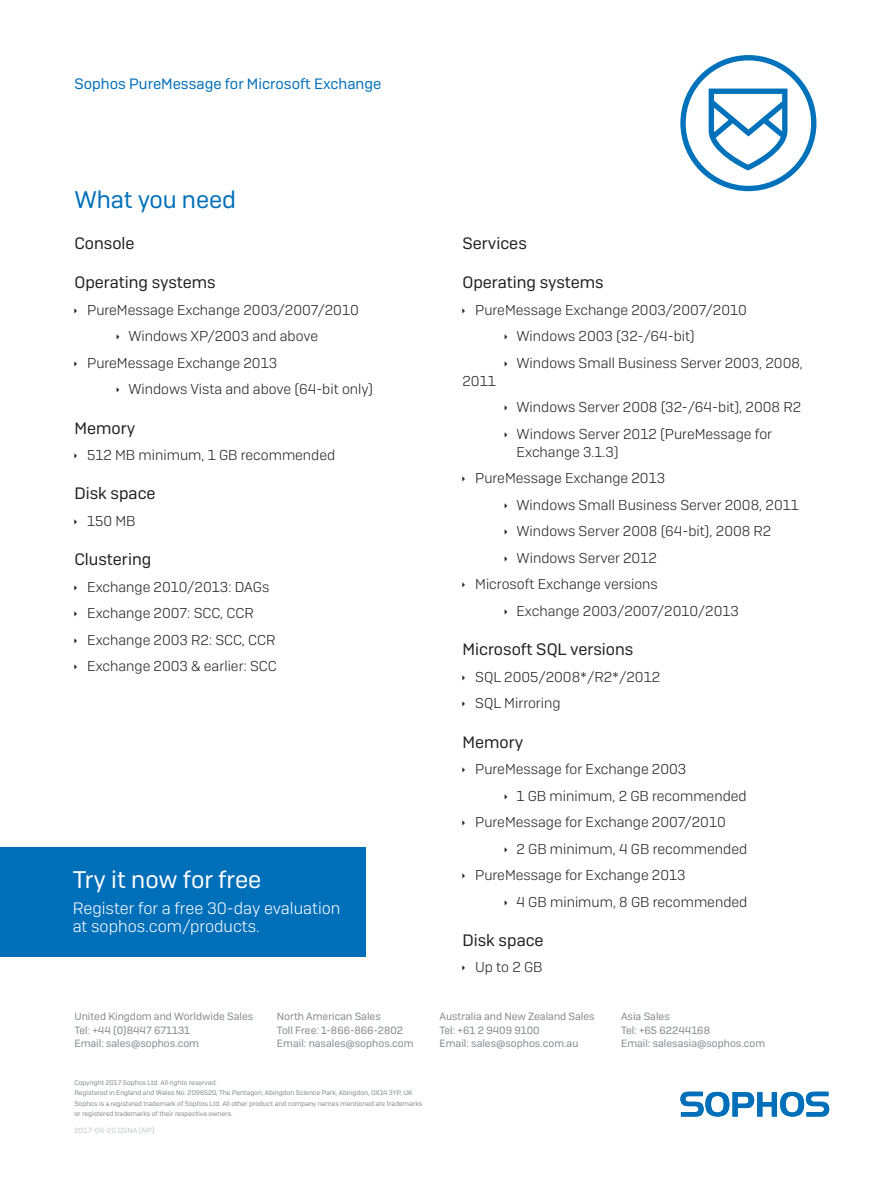
<style>
.page{position:relative;width:893px;height:1191px;background:#fff}
.page>*{position:absolute;margin:0;border:0;box-sizing:border-box;transform-origin:0 0}
.Try_it_now{font:24px "Sophos Sans";color:#fff}
.Subhead{font:24px "Sophos Sans";letter-spacing:-.005em;color:#006fba}
.Back_Cover_Subhead{font:16.5px "Sophos Sans";color:#231f20}
.Try_it__Register{font:300 16.5px/18px "Sophos Sans";color:#fff}
.Page_Header{font:15px "Sophos Sans";color:#006fba}
.t1{font:300 14.25px/18px "Sophos Sans";color:#231f20}
.Sales_Address{font:10.5px "Sophos Sans";color:#81898e}
.Job_No__and_Version{font:7.5px "Sophos Sans";color:#c2c6c9}
.Copyright{font:6.75px/10.5px "Sophos Sans";color:#81898e}
</style>
<div class="page">
<svg style="left:680px;top:1091px;width:149px;height:25px"></svg>
<div style="left:0;top:847px;width:365px;height:110px;background:#006fba"></div>
<svg style="left:680px;top:55px;width:136px;height:136px"></svg>
<p class="Page_Header" style="left:74px;top:75px;width:308px">Sophos PureMessage for Microsoft Exchange</p>
<p class="Subhead" style="left:74px;top:186px;width:163px">What you need</p>
<p class="Back_Cover_Subhead" style="left:74px;top:233px;width:62px">Console</p>
<p class="Back_Cover_Subhead" style="left:74px;top:273px;width:143px">Operating systems</p>
<p class="t1" style="left:87px;top:300px;width:273px">PureMessage Exchange 2003/2007/2010</p>
<p class="t1" style="left:128px;top:327px;width:191px">Windows XP/2003 and above</p>
<p class="t1" style="left:87px;top:353px;width:191px">PureMessage Exchange 2013</p>
<p class="t1" style="left:128px;top:380px;width:246px">Windows Vista and above (64-bit only)</p>
<p class="Back_Cover_Subhead" style="left:74px;top:418px;width:62px">Memory</p>
<p class="t1" style="left:87px;top:446px;width:250px">512 MB minimum, 1 GB recommended</p>
<p class="Back_Cover_Subhead" style="left:74px;top:484px;width:83px">Disk space</p>
<p class="t1" style="left:87px;top:511px;width:50px">150 MB</p>
<p class="Back_Cover_Subhead" style="left:74px;top:549px;width:78px">Clustering</p>
<p class="t1" style="left:87px;top:577px;width:184px">Exchange 2010/2013: DAGs</p>
<p class="t1" style="left:87px;top:604px;width:168px">Exchange 2007: SCC, CCR</p>
<p class="t1" style="left:87px;top:630px;width:190px">Exchange 2003 R2: SCC, CCR</p>
<p class="t1" style="left:87px;top:657px;width:191px">Exchange 2003 &amp; earlier: SCC</p>
<p class="Try_it_now" style="left:73px;top:865px;width:190px">Try it now for free</p>
<p class="Try_it__Register" style="left:73px;top:899px;width:269px">Register for a free 30-day evaluation at sophos.com/products.</p>
<p class="Sales_Address" style="left:74px;top:1010px;width:180px">United Kingdom and Worldwide Sales</p>
<p class="Sales_Address" style="left:74px;top:1023px;width:117px">Tel: +44 (0)8447 671131</p>
<p class="Sales_Address" style="left:74px;top:1037px;width:126px">Email: sales@sophos.com</p>
<p class="Sales_Address" style="left:277px;top:1010px;width:105px">North American Sales</p>
<p class="Sales_Address" style="left:277px;top:1023px;width:128px">Toll Free: 1-866-866-2802</p>
<p class="Sales_Address" style="left:277px;top:1037px;width:138px">Email: nasales@sophos.com</p>
<p class="Copyright" style="left:74px;top:1077px;width:144px">Copyright 2017 Sophos Ltd. All rights reserved.</p>
<p class="Copyright" style="left:74px;top:1087px;width:340px">Registered in England and Wales No. 2096520, The Pentagon, Abingdon Science Park, Abingdon, OX14 3YP, UK</p>
<p class="Copyright" style="left:74px;top:1098px;width:349px">Sophos is a registered trademark of Sophos Ltd. All other product and company names mentioned are trademarks or registered trademarks of their respective owners.</p>
<p class="Job_No__and_Version" style="left:74px;top:1125px;width:82px">2017-04-20 DSNA (NP)</p>
<p class="Back_Cover_Subhead" style="left:462px;top:233px;width:66px">Services</p>
<p class="Back_Cover_Subhead" style="left:462px;top:273px;width:143px">Operating systems</p>
<p class="t1" style="left:475px;top:301px;width:273px">PureMessage Exchange 2003/2007/2010</p>
<p class="t1" style="left:516px;top:327px;width:180px">Windows 2003 (32-/64-bit)</p>
<p class="t1" style="left:516px;top:354px;width:288px">Windows Small Business Server 2003, 2008,</p>
<p class="t1" style="left:462px;top:372px;width:35px">2011</p>
<p class="t1" style="left:516px;top:398px;width:286px">Windows Server 2008 (32-/64-bit), 2008 R2</p>
<p class="t1" style="left:517px;top:425px;width:257px">Windows Server 2012 (PureMessage for<br>Exchange 3.1.3)</p>
<p class="t1" style="left:475px;top:469px;width:191px">PureMessage Exchange 2013</p>
<p class="t1" style="left:516px;top:496px;width:284px">Windows Small Business Server 2008, 2011</p>
<p class="t1" style="left:516px;top:522px;width:256px">Windows Server 2008 (64-bit), 2008 R2</p>
<p class="t1" style="left:517px;top:549px;width:142px">Windows Server 2012</p>
<p class="t1" style="left:475px;top:575px;width:184px">Microsoft Exchange versions</p>
<p class="t1" style="left:516px;top:602px;width:224px">Exchange 2003/2007/2010/2013</p>
<p class="Back_Cover_Subhead" style="left:462px;top:640px;width:173px">Microsoft SQL versions</p>
<p class="t1" style="left:475px;top:667px;width:186px">SQL 2005/2008*/R2*/2012</p>
<p class="t1" style="left:475px;top:694px;width:87px">SQL Mirroring</p>
<p class="Back_Cover_Subhead" style="left:462px;top:732px;width:62px">Memory</p>
<p class="t1" style="left:475px;top:760px;width:213px">PureMessage for Exchange 2003</p>
<p class="t1" style="left:516px;top:786px;width:232px">1 GB minimum, 2 GB recommended</p>
<p class="t1" style="left:475px;top:813px;width:252px">PureMessage for Exchange 2007/2010</p>
<p class="t1" style="left:516px;top:839px;width:232px">2 GB minimum, 4 GB recommended</p>
<p class="t1" style="left:475px;top:866px;width:212px">PureMessage for Exchange 2013</p>
<p class="t1" style="left:516px;top:892px;width:232px">4 GB minimum, 8 GB recommended</p>
<p class="Back_Cover_Subhead" style="left:462px;top:930px;width:83px">Disk space</p>
<p class="t1" style="left:475px;top:958px;width:69px">Up to 2 GB</p>
<p class="Sales_Address" style="left:440px;top:1010px;width:157px">Australia and New Zealand Sales</p>
<p class="Sales_Address" style="left:440px;top:1023px;width:102px">Tel: +61 2 9409 9100</p>
<p class="Sales_Address" style="left:440px;top:1037px;width:140px">Email: sales@sophos.com.au</p>
<p class="Sales_Address" style="left:621px;top:1010px;width:50px">Asia Sales</p>
<p class="Sales_Address" style="left:621px;top:1023px;width:90px">Tel: +65 62244168</p>
<p class="Sales_Address" style="left:621px;top:1037px;width:146px">Email: salesasia@sophos.com</p>
</div>
